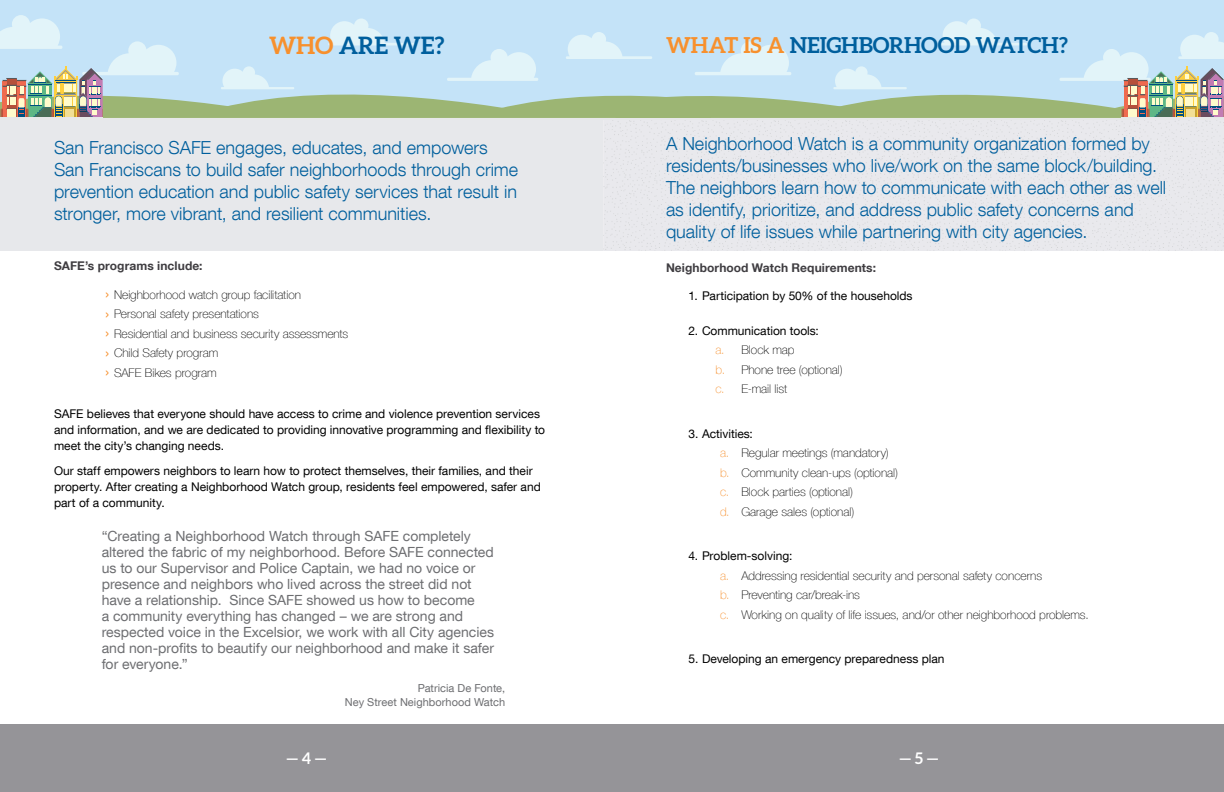
<style>
.page{position:relative;width:1224px;height:792px;background:#fff}
.page>*{position:absolute;margin:0;border:0;box-sizing:border-box;transform-origin:0 0}
.t1{font:700 24px "Aleo";letter-spacing:-.005em;color:#005f9d}
.t2{font:700 22px "Aleo";letter-spacing:-.005em;color:#005f9d}
.t3{font:300 18px/22px "Helvetica Neue LT Com";color:#005f9d}
.t4{font:700 16px "Aleo";color:#fff}
.t5{font:14px/16px "Helvetica Neue LT Com";color:#6d6e71}
.t6{font:100 12px/19.5px "Helvetica Neue LT Com";color:#000}
.t7{font:12px/16px "Helvetica Neue LT Com";color:#000}
.t8{font:700 12px "Helvetica Neue LT Com";letter-spacing:.005em;color:#3f3d41}
.t9{font:11px/14px "Helvetica Neue LT Com";letter-spacing:.005em;color:#6d6e71;text-align:right}
.s1{color:#f7902d}
.s2{font-family:"Helvetica Neue";font-weight:300;font-size:18px;color:#f7902d}
.s3{font-weight:400}
</style>
<div class="page">
<div style="left:605px;top:0;width:619px;height:115px;background:#c4e3f8"></div>
<hr style="left:610px;top:118px;width:614px;height:4px;background:#e7e8e9">
<div style="left:588px;top:724px;width:636px;height:68px;background:#959498"></div>
<div style="left:0;top:0;width:621px;height:115px;background:#c4e3f8"></div>
<svg style="left:0;top:15px;width:1224px;height:103px"></svg>
<hr style="left:0;top:118px;width:616px;height:4px;background:#e7e8e9">
<div style="left:0;top:724px;width:669px;height:68px;background:#959498"></div>
<div style="left:0;top:120px;width:1224px;height:131px;background:#e7e8eb"></div>
<img style="left:604px;top:120px;width:620px;height:131px">
<h1 class="t1" style="left:269px;top:32px;width:177px"><span class="s1">WHO</span> ARE WE?</h1>
<h3 class="t3" style="left:54px;top:137px;width:466px">San Francisco SAFE engages, educates, and empowers San Franciscans to build safer neighborhoods through crime prevention education and public safety services that result in stronger, more vibrant, and resilient communities.</h3>
<p class="t8" style="left:54px;top:259px;width:150px">SAFE’s programs include:</p>
<p class="t6" style="left:105px;top:285px;width:245px"><span class="s2">›</span> Neighborhood watch group facilitation<br><span class="s2">›</span> Personal safety presentations<br><span class="s2">›</span> Residential and business security assessments <span class="s2">›</span> Child Safety program<br><span class="s2">›</span> SAFE Bikes program</p>
<p class="t7" style="left:54px;top:405px;width:493px">SAFE believes that everyone should have access to crime and violence prevention services and information, and we are dedicated to providing innovative programming and flexibility to meet the city’s changing needs.</p>
<p class="t7" style="left:54px;top:462px;width:488px">Our staff empowers neighbors to learn how to protect themselves, their families, and their property. After creating a Neighborhood Watch group, residents feel empowered, safer and part of a community.</p>
<p class="t5" style="left:102px;top:527px;width:394px">“Creating a Neighborhood Watch through SAFE completely altered the fabric of my neighborhood. Before SAFE connected us to our Supervisor and Police Captain, we had no voice or presence and neighbors who lived across the street did not have a relationship. Since SAFE showed us how to become<br>a community everything has changed – we are strong and respected voice in the Excelsior, we work with all City agencies and non-profits to beautify our neighborhood and make it safer for everyone.”</p>
<p class="t9" style="left:345px;top:681px;width:162px">Patricia De Fonte,<br>Ney Street Neighborhood Watch</p>
<h2 class="t2" style="left:666px;top:32px;width:403px"><span class="s1">WHAT IS A</span> NEIGHBORHOOD WATCH?</h2>
<p class="t3" style="left:666px;top:132px;width:502px">A Neighborhood Watch is a community organization formed by residents/businesses who live/work on the same block/building.<br>The neighbors learn how to communicate with each other as well as identify, prioritize, and address public safety concerns and quality of life issues while partnering with city agencies.</p>
<p class="t8" style="left:666px;top:260px;width:212px">Neighborhood Watch Requirements:</p>
<p class="t7" style="left:688px;top:288px;width:226px">1. Participation by 50% of the households</p>
<p class="t6" style="left:716px;top:321px;width:129px;text-indent:-27px"><span class="s3">2. Communication tools:<br></span><span class="s1">a.</span> Block map<br><span class="s1">b.</span> Phone tree (optional) <span class="s1">c.</span> E-mail list</p>
<p class="t6" style="left:720px;top:424px;width:180px;text-indent:-32px"><span class="s3">3. Activities:<br></span><span class="s1">a.</span> Regular meetings (mandatory) <span class="s1">b.</span> Community clean-ups (optional) <span class="s1">c.</span> Block parties (optional)<br><span class="s1">d.</span> Garage sales (optional)</p>
<p class="t6" style="left:720px;top:546px;width:370px;text-indent:-32px"><span class="s3">4. Problem-solving:<br></span><span class="s1">a.</span> Addressing residential security and personal safety concerns<br><span class="s1">b.</span> Preventing car/break-ins<br><span class="s1">c.</span> Working on quality of life issues, and/or other neighborhood problems.</p>
<p class="t7" style="left:688px;top:651px;width:258px">5. Developing an emergency preparedness plan</p>
<h3 class="t4" style="left:286px;top:749px;width:42px">— 4 —</h3>
<h3 class="t4" style="left:900px;top:749px;width:41px">— 5 —</h3>
</div>
